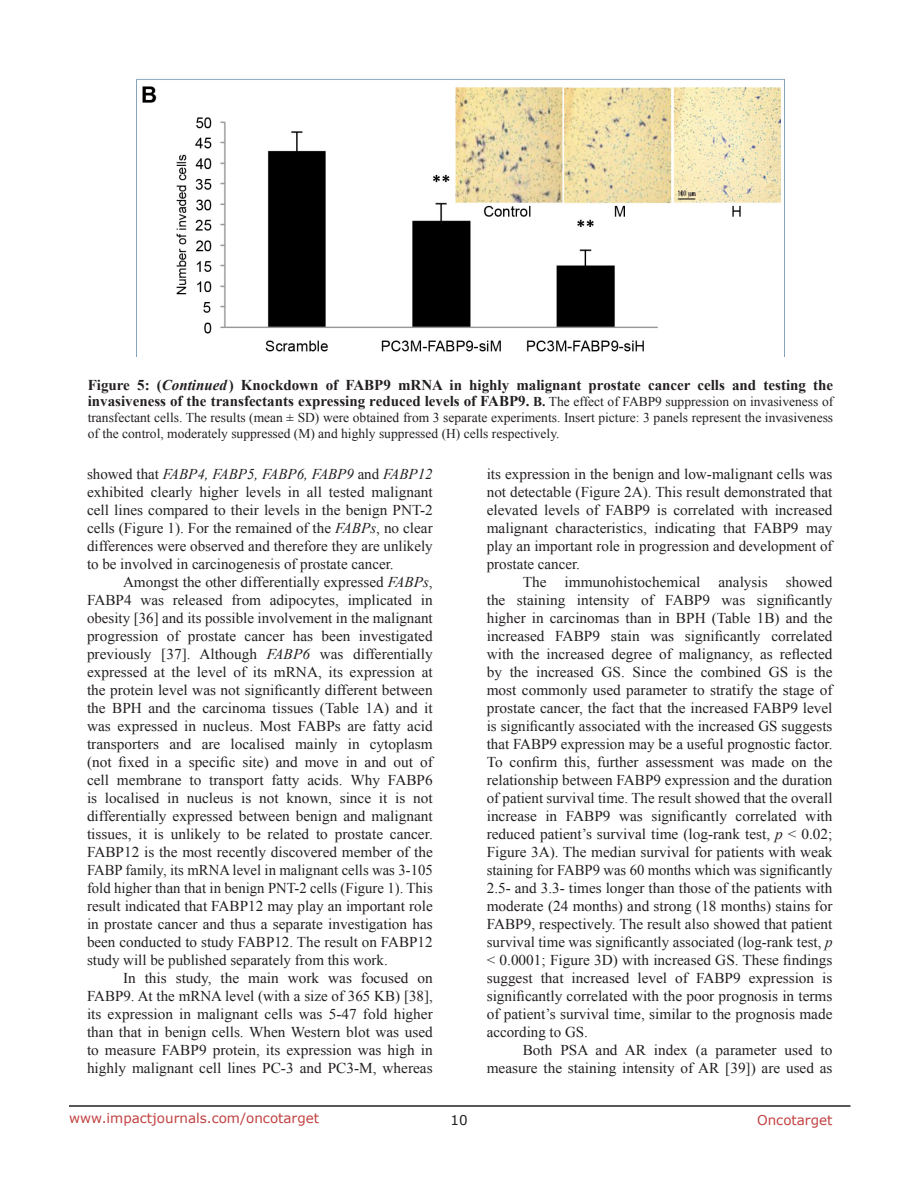
<style>
.page{position:relative;width:918px;height:1188px;background:#fff}
.page>*{position:absolute;margin:0;border:0;box-sizing:border-box;transform-origin:0 0}
.BodyText{font:15px/18px "Times New Roman";color:#231f20;text-align:justify}
.figuretext{font:700 15px/16.2px "Times New Roman";color:#231f20}
.figuretext-2{font:13.5px/16.2px "Times New Roman";color:#231f20}
.t1{font:13.5px "Verdana";color:#c24141}
.t2{font:13.5px "Verdana";color:#231f20}
.s1{font-style:italic}
.s2{font-size:13.5px}
.s3{font-weight:400;font-size:13.5px}
</style>
<div class="page">
<hr style="left:69px;top:1105px;width:781px;height:2px;background:#231f20">
<img style="left:136px;top:78px;width:648px;height:279px">
<p class="figuretext" style="left:88px;top:376px;width:747px">Figure 5: (<span class="s1">Continued</span>) Knockdown of FABP9 mRNA in highly malignant prostate cancer cells and testing the invasiveness of the transfectants expressing reduced levels of FABP9. <span class="s2">B.</span> <span class="s3">The effect of FABP9 suppression on invasiveness of</span></p>
<p class="figuretext-2" style="left:88px;top:409px;width:747px">transfectant cells. The results (mean ± SD) were obtained from 3 separate experiments. Insert picture: 3 panels represent the invasiveness of the control, moderately suppressed (M) and highly suppressed (H) cells respectively.</p>
<p class="BodyText" style="left:87px;top:464px;width:347px">showed that <span class="s1">FABP4, FABP5, FABP6, FABP9</span> and <span class="s1">FABP12 </span>exhibited clearly higher levels in all tested malignant cell lines compared to their levels in the benign PNT-2 cells (Figure 1). For the remained of the <span class="s1">FABPs</span>, no clear differences were observed and therefore they are unlikely to be involved in carcinogenesis of prostate cancer.</p>
<p class="BodyText" style="left:87px;top:572px;width:347px;text-indent:36px">Amongst the other differentially expressed <span class="s1">FABPs</span>, FABP4 was released from adipocytes, implicated in obesity [36] and its possible involvement in the malignant progression of prostate cancer has been investigated previously [37]. Although <span class="s1">FABP6</span> was differentially expressed at the level of its mRNA, its expression at the protein level was not significantly different between the BPH and the carcinoma tissues (Table 1A) and it was expressed in nucleus. Most FABPs are fatty acid transporters and are localised mainly in cytoplasm (not fixed in a specific site) and move in and out of cell membrane to transport fatty acids. Why FABP6 is localised in nucleus is not known, since it is not differentially expressed between benign and malignant tissues, it is unlikely to be related to prostate cancer.<br>FABP12 is the most recently discovered member of the FABP family, its mRNA level in malignant cells was 3-105 fold higher than that in benign PNT-2 cells (Figure 1). This result indicated that FABP12 may play an important role in prostate cancer and thus a separate investigation has been conducted to study FABP12. The result on FABP12 study will be published separately from this work.</p>
<p class="BodyText" style="left:87px;top:968px;width:347px;text-indent:36px">In this study, the main work was focused on FABP9. At the mRNA level (with a size of 365 KB) [38], its expression in malignant cells was 5-47 fold higher than that in benign cells. When Western blot was used to measure FABP9 protein, its expression was high in highly malignant cell lines PC-3 and PC3-M, whereas</p>
<p class="BodyText" style="left:487px;top:464px;width:347px">its expression in the benign and low-malignant cells was not detectable (Figure 2A). This result demonstrated that elevated levels of FABP9 is correlated with increased malignant characteristics, indicating that FABP9 may play an important role in progression and development of prostate cancer.</p>
<p class="BodyText" style="left:487px;top:572px;width:347px;text-indent:36px">The immunohistochemical analysis showed the staining intensity of FABP9 was significantly higher in carcinomas than in BPH (Table 1B) and the increased FABP9 stain was significantly correlated with the increased degree of malignancy, as reflected by the increased GS. Since the combined GS is the most commonly used parameter to stratify the stage of prostate cancer, the fact that the increased FABP9 level is significantly associated with the increased GS suggests that FABP9 expression may be a useful prognostic factor.<br>To confirm this, further assessment was made on the relationship between FABP9 expression and the duration of patient survival time. The result showed that the overall increase in FABP9 was significantly correlated with reduced patient’s survival time (log-rank test, <span class="s1">p</span> &lt; 0.02; Figure 3A). The median survival for patients with weak staining for FABP9 was 60 months which was significantly 2.5- and 3.3- times longer than those of the patients with moderate (24 months) and strong (18 months) stains for FABP9, respectively. The result also showed that patient survival time was significantly associated (log-rank test, <span class="s1">p </span>&lt; 0.0001; Figure 3D) with increased GS. These findings suggest that increased level of FABP9 expression is significantly correlated with the poor prognosis in terms of patient’s survival time, similar to the prognosis made according to GS.</p>
<p class="BodyText" style="left:487px;top:1040px;width:347px;text-align:right">Both PSA and AR index (a parameter used to measure the staining intensity of AR [39]) are used as</p>
<p class="t1" style="left:69px;top:1109px;width:252px">www.impactjournals.com/oncotarget</p>
<p class="t2" style="left:450px;top:1111px;width:19px">10</p>
<p class="t1" style="left:757px;top:1111px;width:77px">Oncotarget</p>
</div>
